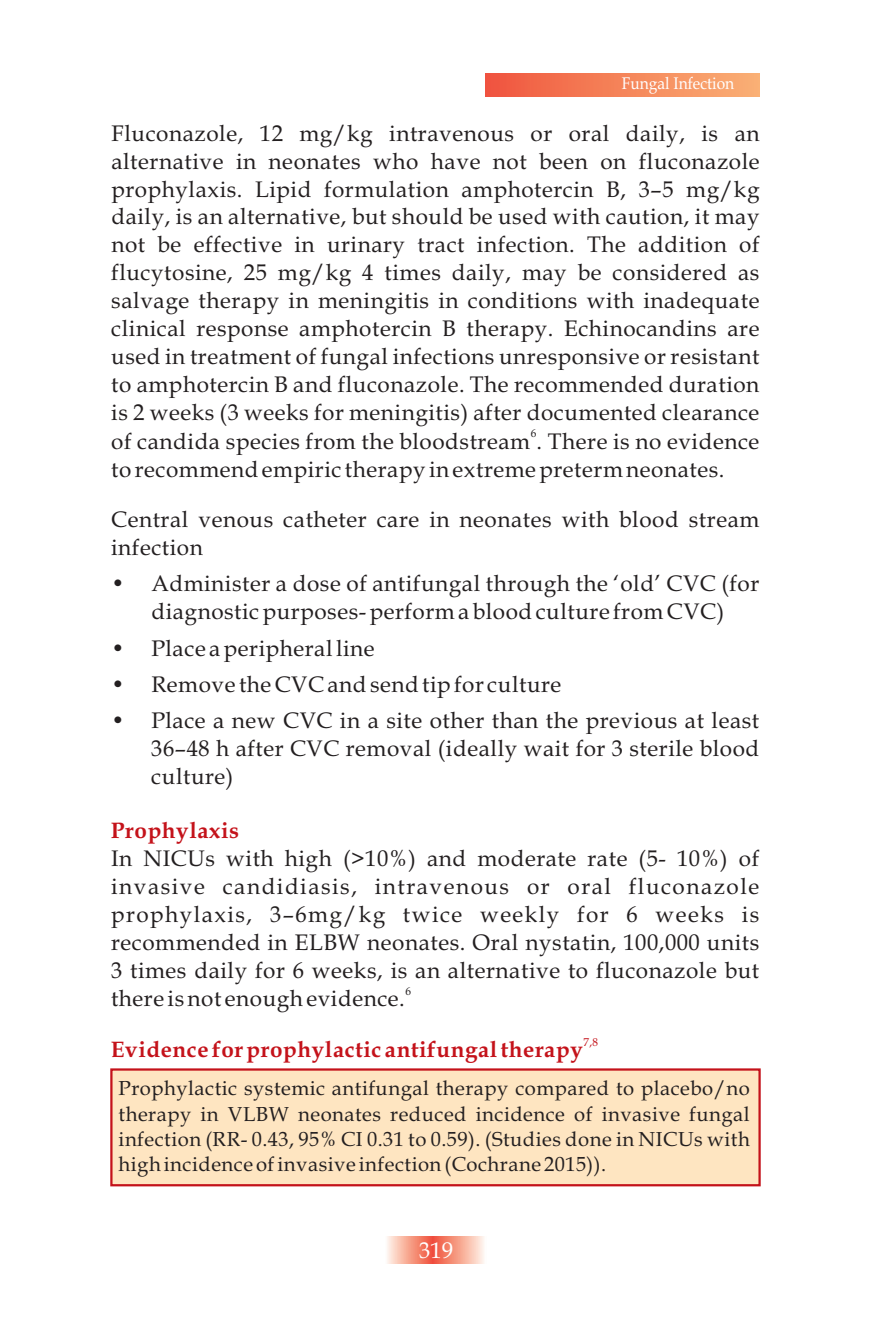
<style>
.page{position:relative;width:871px;height:1337px;background:#fff}
.page>*{position:absolute;margin:0;border:0;box-sizing:border-box;transform-origin:0 0}
.t1{font:22.5px/27.9px "Book Antiqua";letter-spacing:.025em;color:#231f20;text-align:justify}
.t2{font:700 22.5px "Book Antiqua";letter-spacing:.025em;color:#c4121a}
.t3{font:22.5px "Book Antiqua";color:#fff}
.t4{font:20.25px/25.2px "Book Antiqua";letter-spacing:.025em;color:#231f20;text-align:justify}
.t5{font:16.88px "Book Antiqua";color:#fff;scale:.92 1}
.t6{font:11.25px "Book Antiqua";color:#c4121a}
.t7{font:11.25px "Book Antiqua";color:#231f20}
</style>
<div class="page">
<div style="left:110px;top:1068px;width:651px;height:119px;background:#fee5c1"></div>
<svg style="left:387px;top:1236px;width:97px;height:27px;background:#f6a18d"></svg>
<div style="left:485px;top:73px;width:274px;height:24px;background:linear-gradient(to right,#f0553e,#fab175)"></div>
<p class="t5" style="left:622px;top:77px;width:124px">Fungal Infection</p>
<p class="t1" style="left:111px;top:122px;width:650px">Fluconazole, 12 mg/kg intravenous or oral daily, is an alternative in neonates who have not been on fluconazole prophylaxis. Lipid formulation amphotercin B, 3–5 mg/kg daily, is an alternative, but should be used with caution, it may not be effective in urinary tract infection. The addition of flucytosine, 25 mg/kg 4 times daily, may be considered as salvage therapy in meningitis in conditions with inadequate clinical response amphotercin B therapy. Echinocandins are used in treatment of fungal infections unresponsive or resistant to amphotercin B and fluconazole. The recommended duration is 2 weeks (3 weeks for meningitis) after documented clearance</p>
<p class="t7" style="left:531px;top:429px;width:7px">6</p>
<p class="t1" style="left:111px;top:430px;width:649px">of candida species from the bloodstream . There is no evidence to recommend empiric therapy in extreme preterm neonates.</p>
<p class="t1" style="left:111px;top:508px;width:650px">Central venous catheter care in neonates with blood stream infection</p>
<p class="t1" style="left:111px;top:572px;width:649px;text-align:center">• Administer a dose of antifungal through the ‘old’ CVC (for diagnostic purposes- perform a blood culture from CVC)</p>
<p class="t1" style="left:111px;top:636px;width:265px">• Place a peripheral line</p>
<p class="t1" style="left:111px;top:673px;width:452px">• Remove the CVC and send tip for culture</p>
<p class="t1" style="left:151px;top:709px;width:609px;text-indent:-40px">• Place a new CVC in a site other than the previous at least 36–48 h after CVC removal (ideally wait for 3 sterile blood culture)</p>
<p class="t2" style="left:111px;top:822px;width:130px">Prophylaxis</p>
<p class="t1" style="left:111px;top:847px;width:650px">In NICUs with high (&gt;10%) and moderate rate (5- 10%) of invasive candidiasis, intravenous or oral fluconazole prophylaxis, 3–6mg/kg twice weekly for 6 weeks is recommended in ELBW neonates. Oral nystatin, 100,000 units 3 times daily for 6 weeks, is an alternative to fluconazole but</p>
<p class="t7" style="left:405px;top:986px;width:7px">6</p>
<p class="t1" style="left:111px;top:987px;width:295px">there is not enough evidence.</p>
<p class="t6" style="left:583px;top:1037px;width:16px">7,8</p>
<p class="t2" style="left:111px;top:1041px;width:473px">Evidence for prophylactic antifungal therapy</p>
<p class="t4" style="left:119px;top:1078px;width:633px">Prophylactic systemic antifungal therapy compared to placebo/no therapy in VLBW neonates reduced incidence of invasive fungal infection (RR- 0.43, 95% CI 0.31 to 0.59). (Studies done in NICUs with high incidence of invasive infection (Cochrane 2015)).</p>
<p class="t3" style="left:419px;top:1241px;width:35px">319</p>
</div>
